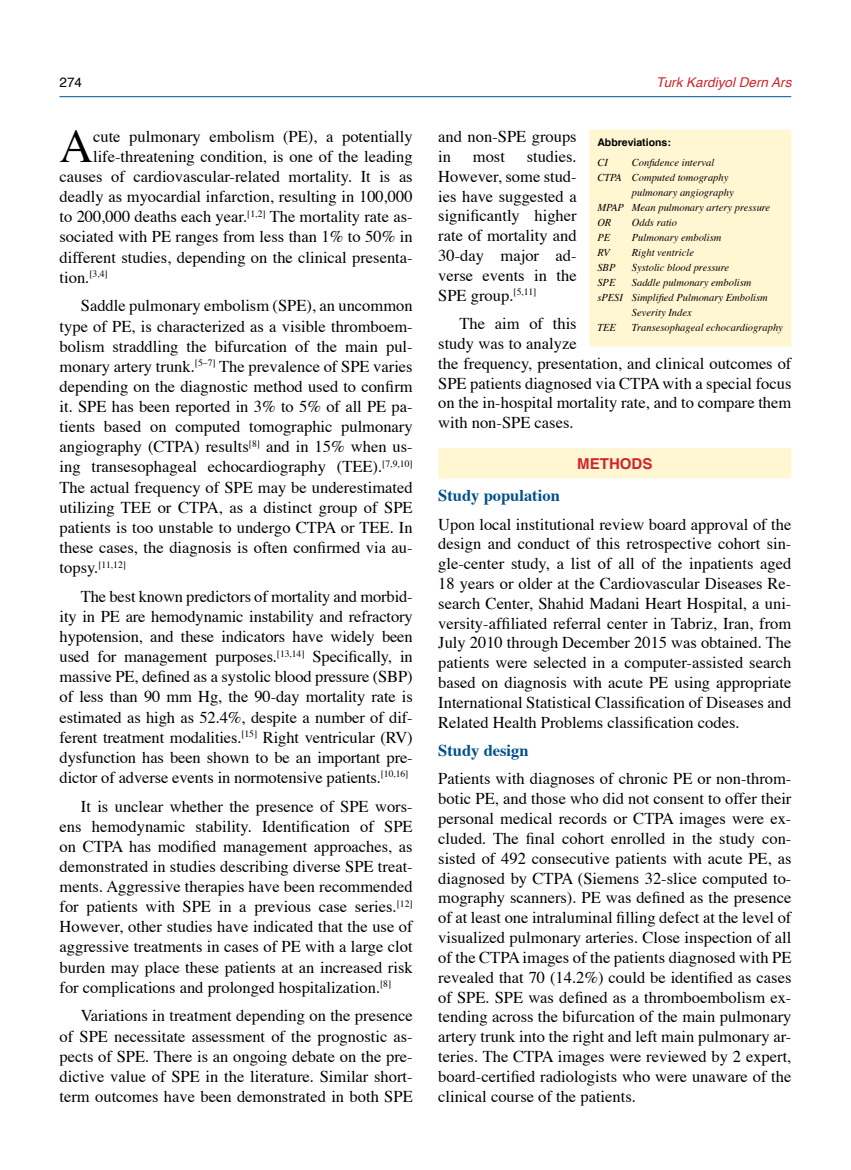
<style>
.page{position:relative;width:851px;height:1170px;background:#fff}
.page>*{position:absolute;margin:0;border:0;box-sizing:border-box;transform-origin:0 0}
.t1{font:46.5px "Times";color:#000}
.t2{font:16.5px/19.8px "Times";color:#000;text-align:justify}
.t3{font:700 16.5px "Times";color:#00508a}
.t4{font:700 15px "Helvetica";color:#d2232a}
.t5{font:italic 13.5px "Helvetica";color:#d2232a}
.t6{font:13.5px "Helvetica";color:#000}
.t7{font:italic 10.5px "Times";color:#000}
.t8{font:700 10.5px "Helvetica";color:#000}
.t9{font:9.6px "Times";color:#000}
.s1{font-size:16.5px}
</style>
<div class="page">
<div style="left:438px;top:448px;width:353px;height:30px;background:#fff6d2"></div>
<hr style="left:59px;top:96px;width:732px;height:1px;background:#00508a">
<div style="left:590px;top:130px;width:200px;height:216px;background:#fff6d2"></div>
<div style="left:589px;top:130px;width:202px;height:217px;border:2px solid #fff6d2"></div>
<p class="t6" style="left:60px;top:72px;width:24px">274</p>
<p class="t5" style="left:656px;top:71px;width:137px">Turk Kardiyol Dern Ars</p>
<h1 class="t1" style="left:60px;top:117px;width:35px">A</h1>
<p class="t2" style="left:93px;top:128px;width:321px">cute pulmonary embolism (PE), a potentially</p>
<p class="t2" style="left:93px;top:147px;width:321px">life-threatening condition, is one of the leading</p>
<p class="t2" style="left:60px;top:168px;width:354px">causes of cardiovascular-related mortality. It is as</p>
<p class="t2" style="left:60px;top:188px;width:354px">deadly as myocardial infarction, resulting in 100,000</p>
<p class="t2" style="left:60px;top:208px;width:354px">to 200,000 deaths each year.<sup>[1,2]</sup> The mortality rate as-</p>
<p class="t2" style="left:60px;top:228px;width:354px">sociated with PE ranges from less than 1% to 50% in</p>
<p class="t2" style="left:60px;top:248px;width:354px">different studies, depending on the clinical presenta-</p>
<p class="t2" style="left:60px;top:268px;width:50px">tion.<sup>[3,4]</sup></p>
<p class="t2" style="left:60px;top:297px;width:354px;text-indent:21px">Saddle pulmonary embolism (SPE), an uncommon type of PE, is characterized as a visible thromboem&shy;bolism straddling the bifurcation of the main pul&shy;monary artery trunk.<sup>[5–7]</sup> The prevalence of SPE varies depending on the diagnostic method used to confirm it. SPE has been reported in 3% to 5% of all PE pa&shy;tients based on computed tomographic pulmonary angiography (CTPA) results<sup>[8]</sup> and in 15% when us&shy;ing transesophageal echocardiography (TEE).<sup>[7,9,10] </sup>The actual frequency of SPE may be underestimated utilizing TEE or CTPA, as a distinct group of SPE patients is too unstable to undergo CTPA or TEE. In these cases, the diagnosis is often confirmed via au-</p>
<p class="t9" style="left:60px;top:558px;width:68px"><span class="s1">topsy.</span>[11,12]</p>
<p class="t2" style="left:60px;top:587px;width:355px;text-indent:21px">The best known predictors of mortality and morbid&shy;ity in PE are hemodynamic instability and refractory hypotension, and these indicators have widely been used for management purposes.<sup>[13,14]</sup> Specifically, in massive PE, defined as a systolic blood pressure (SBP) of less than 90 mm Hg, the 90-day mortality rate is estimated as high as 52.4%, despite a number of dif&shy;ferent treatment modalities.<sup>[15]</sup> Right ventricular (RV) dysfunction has been shown to be an important pre&shy;dictor of adverse events in normotensive patients.<sup>[10,16]</sup></p>
<p class="t2" style="left:60px;top:796px;width:354px;text-indent:21px">It is unclear whether the presence of SPE wors&shy;ens hemodynamic stability. Identification of SPE on CTPA has modified management approaches, as demonstrated in studies describing diverse SPE treat&shy;ments. Aggressive therapies have been recommended for patients with SPE in a previous case series.<sup>[12] </sup>However, other studies have indicated that the use of aggressive treatments in cases of PE with a large clot burden may place these patients at an increased risk for complications and prolonged hospitalization.<sup>[8]</sup></p>
<p class="t2" style="left:60px;top:1006px;width:354px;text-indent:21px">Variations in treatment depending on the presence of SPE necessitate assessment of the prognostic as&shy;pects of SPE. There is an ongoing debate on the pre&shy;dictive value of SPE in the literature. Similar short&shy;term outcomes have been demonstrated in both SPE</p>
<p class="t2" style="left:438px;top:128px;width:140px">and non-SPE groups in</p>
<p class="t8" style="left:597px;top:133px;width:75px">Abbreviations:</p>
<p class="t7" style="left:597px;top:155px;width:12px">CI</p>
<p class="t7" style="left:631px;top:155px;width:84px">Confidence interval</p>
<p class="t7" style="left:597px;top:171px;width:133px">CTPA Computed tomography</p>
<p class="t7" style="left:631px;top:186px;width:103px">pulmonary angiography</p>
<p class="t7" style="left:597px;top:201px;width:174px">MPAP Mean pulmonary artery pressure</p>
<p class="t7" style="left:597px;top:216px;width:15px">OR</p>
<p class="t7" style="left:631px;top:216px;width:47px">Odds ratio</p>
<p class="t7" style="left:597px;top:231px;width:14px">PE</p>
<p class="t7" style="left:631px;top:231px;width:91px">Pulmonary embolism</p>
<p class="t7" style="left:597px;top:246px;width:14px">RV</p>
<p class="t7" style="left:631px;top:246px;width:64px">Right ventricle</p>
<p class="t7" style="left:597px;top:261px;width:20px">SBP</p>
<p class="t7" style="left:631px;top:261px;width:99px">Systolic blood pressure</p>
<p class="t7" style="left:597px;top:276px;width:20px">SPE</p>
<p class="t7" style="left:631px;top:276px;width:121px">Saddle pulmonary embolism</p>
<p class="t7" style="left:597px;top:291px;width:172px">sPESI Simplified Pulmonary Embolism</p>
<p class="t7" style="left:631px;top:306px;width:61px">Severity Index</p>
<p class="t7" style="left:597px;top:321px;width:20px">TEE</p>
<p class="t7" style="left:631px;top:321px;width:152px">Transesophageal echocardiography</p>
<p class="t2" style="left:438px;top:147px;width:140px;text-indent:88px">studies.<br>However, some stud&shy;ies have suggested a significantly higher rate of mortality and 30-day major ad&shy;verse events in the SPE group.<sup>[5,11]</sup></p>
<p class="t2" style="left:438px;top:315px;width:354px;text-align:left;text-indent:21px">The aim of this<br>study was to analyze<br>the frequency, presentation, and clinical outcomes of SPE patients diagnosed via CTPA with a special focus on the in-hospital mortality rate, and to compare them with non-SPE cases.</p>
<p class="t4" style="left:577px;top:451px;width:76px">METHODS</p>
<p class="t3" style="left:438px;top:484px;width:123px">Study population</p>
<p class="t2" style="left:438px;top:515px;width:354px">Upon local institutional review board approval of the design and conduct of this retrospective cohort sin&shy;gle-center study, a list of all of the inpatients aged 18 years or older at the Cardiovascular Diseases Re&shy;search Center, Shahid Madani Heart Hospital, a uni&shy;versity-affiliated referral center in Tabriz, Iran, from July 2010 through December 2015 was obtained. The patients were selected in a computer-assisted search based on diagnosis with acute PE using appropriate International Statistical Classification of Diseases and Related Health Problems classification codes.</p>
<p class="t3" style="left:438px;top:739px;width:92px">Study design</p>
<p class="t2" style="left:438px;top:770px;width:354px">Patients with diagnoses of chronic PE or non-throm&shy;botic PE, and those who did not consent to offer their personal medical records or CTPA images were ex&shy;cluded. The final cohort enrolled in the study con&shy;sisted of 492 consecutive patients with acute PE, as diagnosed by CTPA (Siemens 32-slice computed to&shy;mography scanners). PE was defined as the presence of at least one intraluminal filling defect at the level of visualized pulmonary arteries. Close inspection of all of the CTPA images of the patients diagnosed with PE revealed that 70 (14.2%) could be identified as cases of SPE. SPE was defined as a thromboembolism ex&shy;tending across the bifurcation of the main pulmonary artery trunk into the right and left main pulmonary ar&shy;teries. The CTPA images were reviewed by 2 expert, board-certified radiologists who were unaware of the clinical course of the patients.</p>
<p class="t2" style="left:473px;top:147px;width:34px">most</p>
</div>
